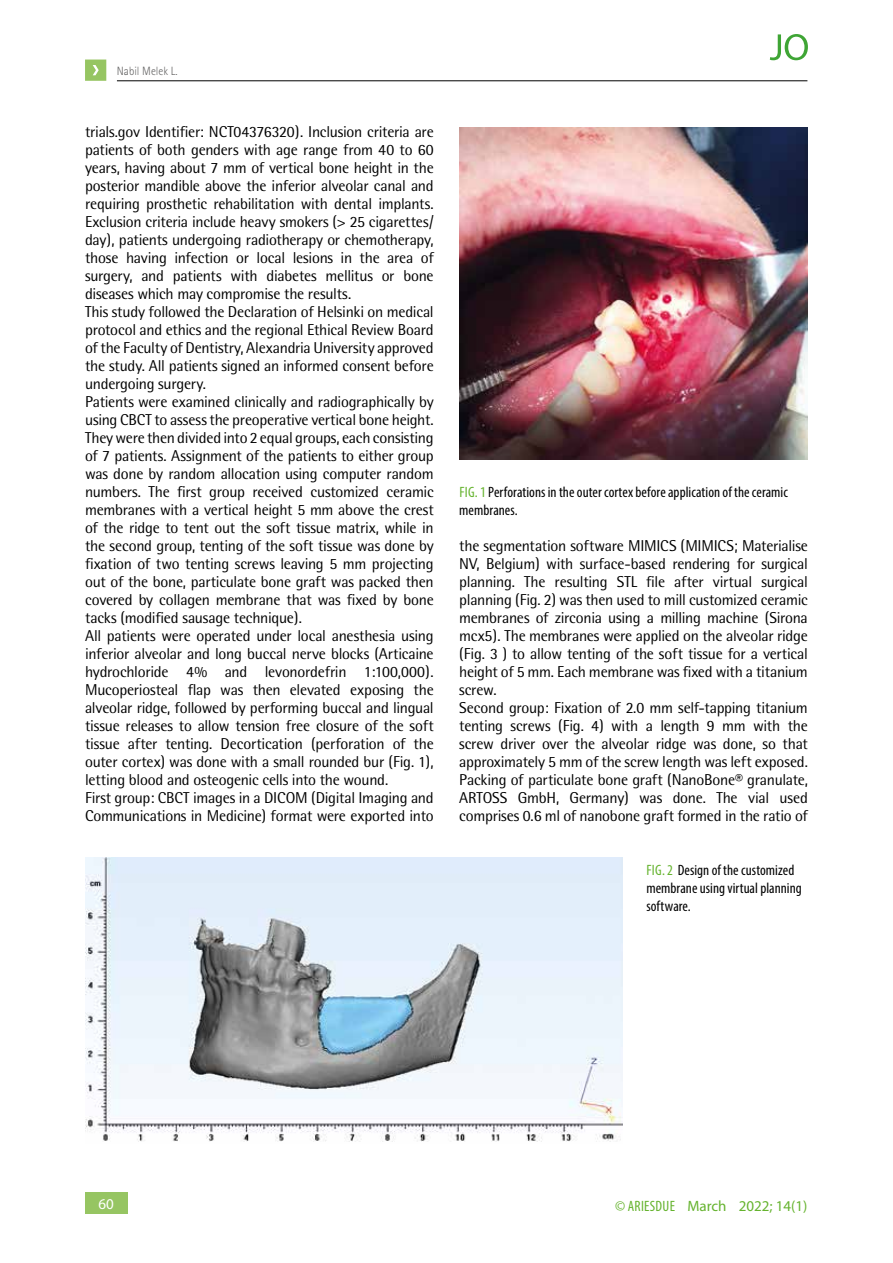
<style>
.page{position:relative;width:893px;height:1263px;background:#fff}
.page>*{position:absolute;margin:0;border:0;box-sizing:border-box;transform-origin:0 0}
.t1{font:15.75px/18px "Rotis Semi Sans";letter-spacing:-.015em;color:#000}
.t2{font:condensed 15px/18px "Myriad Pro";letter-spacing:.005em;color:#000}
.t3{font:15px "Myriad Pro";color:#65b32e}
.t4{font:15px "Myriad Pro";color:#fff}
.t5{font:300 12px "Rotis Sans Serif";color:#646363;scale:.96 1}
.s1{color:#65b32e}
.s2{font-stretch:condensed}
</style>
<div class="page">
<div style="left:85px;top:1193px;width:43px;height:21px;background:#96c562"></div>
<svg style="left:85px;top:60px;width:21px;height:21px"></svg>
<hr style="left:117px;top:81px;width:690px;height:1px;background:#000">
<svg style="left:770px;top:34px;width:38px;height:26px"></svg>
<img style="left:459px;top:128px;width:349px;height:332px">
<img style="left:85px;top:857px;width:537px;height:285px">
<p class="t5" style="left:117px;top:64px;width:65px">Nabil Melek L.</p>
<p class="t1" style="left:85px;top:123px;width:350px">trials.gov Identifier: NCT04376320). Inclusion criteria are patients of both genders with age range from 40 to 60 years, having about 7 mm of vertical bone height in the posterior mandible above the inferior alveolar canal and requiring prosthetic rehabilitation with dental implants.<br>Exclusion criteria include heavy smokers (&gt; 25 cigarettes/ day), patients undergoing radiotherapy or chemotherapy, those having infection or local lesions in the area of surgery, and patients with diabetes mellitus or bone diseases which may compromise the results.<br>This study followed the Declaration of Helsinki on medical protocol and ethics and the regional Ethical Review Board of the Faculty of Dentistry, Alexandria University approved the study. All patients signed an informed consent before undergoing surgery.<br>Patients were examined clinically and radiographically by using CBCT to assess the preoperative vertical bone height.<br>They were then divided into 2 equal groups, each consisting of 7 patients. Assignment of the patients to either group was done by random allocation using computer random numbers. The first group received customized ceramic membranes with a vertical height 5 mm above the crest of the ridge to tent out the soft tissue matrix, while in the second group, tenting of the soft tissue was done by fixation of two tenting screws leaving 5 mm projecting out of the bone, particulate bone graft was packed then covered by collagen membrane that was fixed by bone tacks (modified sausage technique).<br>All patients were operated under local anesthesia using inferior alveolar and long buccal nerve blocks (Articaine hydrochloride 4% and levonordefrin 1:100,000).<br>Mucoperiosteal flap was then elevated exposing the alveolar ridge, followed by performing buccal and lingual tissue releases to allow tension free closure of the soft tissue after tenting. Decortication (perforation of the outer cortex) was done with a small rounded bur (Fig. 1), letting blood and osteogenic cells into the wound.<br>First group: CBCT images in a DICOM (Digital Imaging and Communications in Medicine) format were exported into</p>
<p class="t2" style="left:459px;top:483px;width:330px"><span class="s1">FIG. 1</span> Perforations in the outer cortex before application of the ceramic membranes.</p>
<p class="t1" style="left:459px;top:537px;width:350px">the segmentation software MIMICS (MIMICS; Materialise NV, Belgium) with surface-based rendering for surgical planning. The resulting STL file after virtual surgical planning (Fig. 2) was then used to mill customized ceramic membranes of zirconia using a milling machine (Sirona mcx5). The membranes were applied on the alveolar ridge (Fig. 3 ) to allow tenting of the soft tissue for a vertical height of 5 mm. Each membrane was fixed with a titanium screw.<br>Second group: Fixation of 2.0 mm self-tapping titanium tenting screws (Fig. 4) with a length 9 mm with the screw driver over the alveolar ridge was done, so that approximately 5 mm of the screw length was left exposed.<br>Packing of particulate bone graft (NanoBone® granulate, ARTOSS GmbH, Germany) was done. The vial used comprises 0.6 ml of nanobone graft formed in the ratio of</p>
<p class="t2" style="left:646px;top:861px;width:157px"><span class="s1">FIG. 2</span> Design of the customized membrane using virtual planning software.</p>
<p class="t4" style="left:99px;top:1195px;width:17px">60</p>
<p class="t3" style="left:615px;top:1196px;width:194px"><span class="s2">© ARIESDUE</span> March 2022; 14(1)</p>
</div>
